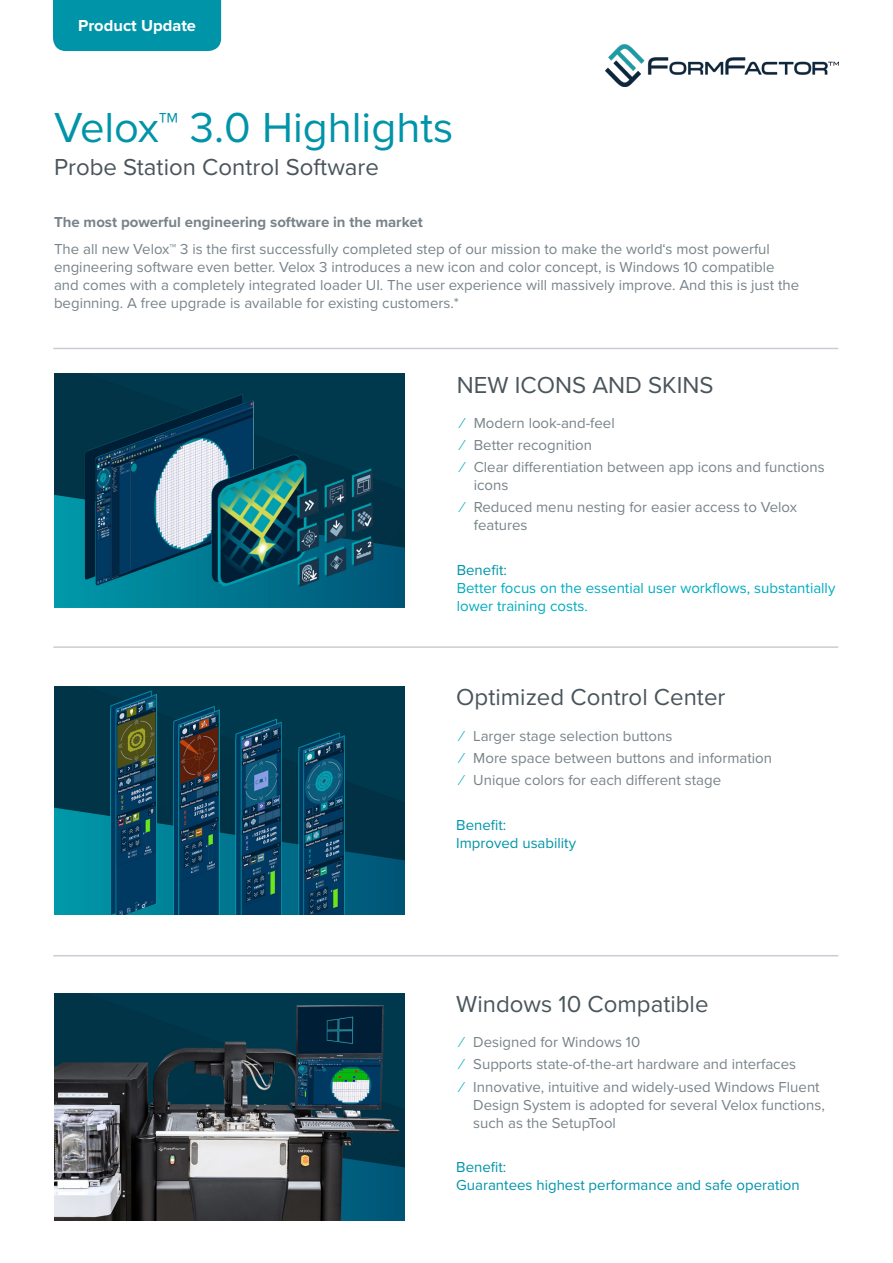
<style>
.page{position:relative;width:893px;height:1263px;background:#fff}
.page>*{position:absolute;margin:0;border:0;box-sizing:border-box;transform-origin:0 0}
.t1{font:43.5px "Proxima Nova";color:#0094a9}
.t2{font:24px "Proxima Nova";color:#4a555b}
.t3{font:700 16.5px "Proxima Nova";color:#fff}
.t4{font:15px/22.2px "Proxima Nova";color:#788389}
.t5{font:15px/18px "Proxima Nova";color:#0094a9}
.t6{font:15px/18px "Proxima Nova";color:#00acbf}
.t7{font:700 15px "Proxima Nova";color:#788389}
.s1{color:#00acbf}
</style>
<div class="page">
<img style="left:605px;top:44px;width:234px;height:42px">
<img style="left:54px;top:374px;width:351px;height:234px">
<hr style="left:53px;top:348px;width:785px;height:1px;background:#c8ced3">
<div style="left:53px;top:0;width:168px;height:51px;background:#0094a9"></div>
<img style="left:54px;top:686px;width:351px;height:228px">
<hr style="left:53px;top:646px;width:785px;height:2px;background:#c8ced3">
<hr style="left:53px;top:955px;width:785px;height:1px;background:#c8ced3">
<img style="left:54px;top:993px;width:351px;height:228px">
<p class="t3" style="left:78px;top:16px;width:119px">Product Update</p>
<h1 class="t1" style="left:54px;top:101px;width:401px">Velox™ 3.0 Highlights</h1>
<h2 class="t2" style="left:54px;top:152px;width:327px">Probe Station Control Software</h2>
<p class="t7" style="left:54px;top:213px;width:370px">The most powerful engineering software in the market</p>
<p class="t4" style="left:54px;top:240px;width:747px;line-height:18px">The all new Velox™ 3 is the first successfully completed step of our mission to make the world‘s most powerful engineering software even better. Velox 3 introduces a new icon and color concept, is Windows 10 compatible and comes with a completely integrated loader UI. The user experience will massively improve. And this is just the beginning. A free upgrade is available for existing customers.*</p>
<h2 class="t2" style="left:457px;top:370px;width:258px">NEW ICONS AND SKINS</h2>
<p class="t4" style="left:461px;top:412px;width:365px"><span class="s1">⁄</span> Modern look-and-feel<br><span class="s1">⁄</span> Better recognition<br><span class="s1">⁄</span> Clear differentiation between app icons and functions</p>
<p class="t4" style="left:461px;top:474px;width:337px;text-indent:13px">icons<br><span class="s1">⁄</span> Reduced menu nesting for easier access to Velox</p>
<p class="t4" style="left:474px;top:514px;width:55px">features</p>
<p class="t5" style="left:457px;top:561px;width:52px">Benefit:</p>
<p class="t6" style="left:457px;top:579px;width:380px">Better focus on the essential user workflows, substantially lower training costs.</p>
<h2 class="t2" style="left:456px;top:683px;width:271px">Optimized Control Center</h2>
<p class="t4" style="left:460px;top:725px;width:313px"><span class="s1">⁄</span> Larger stage selection buttons<br><span class="s1">⁄</span> More space between buttons and information <span class="s1">⁄</span> Unique colors for each different stage</p>
<p class="t5" style="left:456px;top:816px;width:121px">Benefit:<br>Improved usability</p>
<h2 class="t2" style="left:456px;top:990px;width:254px">Windows 10 Compatible</h2>
<p class="t4" style="left:460px;top:1031px;width:361px"><span class="s1">⁄</span> Designed for Windows 10<br><span class="s1">⁄</span> Supports state-of-the-art hardware and interfaces<br><span class="s1">⁄</span> Innovative, intuitive and widely-used Windows Fluent</p>
<p class="t4" style="left:473px;top:1096px;width:353px;line-height:18px">Design System is adopted for several Velox functions, such as the SetupTool</p>
<p class="t5" style="left:456px;top:1158px;width:345px">Benefit:<br>Guarantees highest performance and safe operation</p>
</div>
